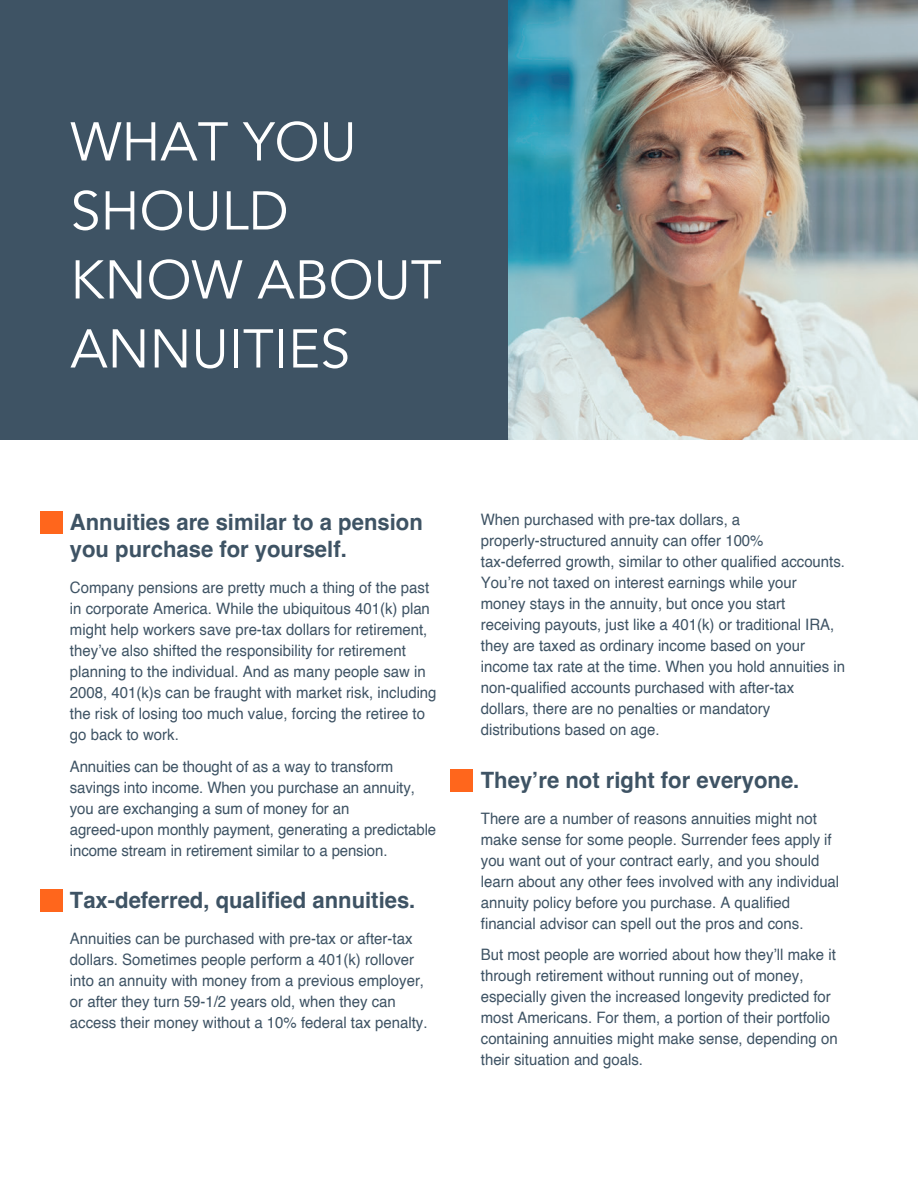
<style>
.page{position:relative;width:918px;height:1188px;background:#fff}
.page>*{position:absolute;margin:0;border:0;box-sizing:border-box;transform-origin:0 0}
.t1{font:54px/69px "Avenir";color:#fff}
.t2{font:700 22.5px/27px "Helvetica";color:#3e5364}
.t3{font:15.75px/21px "Helvetica";color:#3e5364;scale:.95 1}
</style>
<div class="page">
<img style="left:508px;top:0;width:410px;height:440px">
<div style="left:0;top:0;width:508px;height:440px;background:#3e5364"></div>
<div style="left:40px;top:511px;width:23px;height:23px;background:#ff661c"></div>
<div style="left:40px;top:889px;width:23px;height:23px;background:#ff661c"></div>
<div style="left:450px;top:769px;width:23px;height:23px;background:#ff661c"></div>
<h1 class="t1" style="left:70px;top:108px;width:373px">WHAT YOU<br>SHOULD<br>KNOW ABOUT<br>ANNUITIES</h1>
<h2 class="t2" style="left:70px;top:511px;width:354px">Annuities are similar to a pension you purchase for yourself.</h2>
<p class="t3" style="left:70px;top:578px;width:388px">Company pensions are pretty much a thing of the past in corporate America. While the ubiquitous 401(k) plan might help workers save pre-tax dollars for retirement, they’ve also shifted the responsibility for retirement planning to the individual. And as many people saw in 2008, 401(k)s can be fraught with market risk, including the risk of losing too much value, forcing the retiree to go back to work.</p>
<p class="t3" style="left:70px;top:756px;width:387px">Annuities can be thought of as a way to transform savings into income. When you purchase an annuity, you are exchanging a sum of money for an agreed-upon monthly payment, generating a predictable income stream in retirement similar to a pension.</p>
<h2 class="t2" style="left:70px;top:889px;width:347px">Tax-deferred, qualified annuities.</h2>
<p class="t3" style="left:70px;top:929px;width:378px">Annuities can be purchased with pre-tax or after-tax dollars. Sometimes people perform a 401(k) rollover into an annuity with money from a previous employer, or after they turn 59-1/2 years old, when they can access their money without a 10% federal tax penalty.</p>
<p class="t3" style="left:481px;top:510px;width:385px">When purchased with pre-tax dollars, a properly-structured annuity can offer 100% tax-deferred growth, similar to other qualified accounts.<br>You’re not taxed on interest earnings while your money stays in the annuity, but once you start receiving payouts, just like a 401(k) or traditional IRA, they are taxed as ordinary income based on your income tax rate at the time. When you hold annuities in non-qualified accounts purchased with after-tax dollars, there are no penalties or mandatory distributions based on age.</p>
<h2 class="t2" style="left:481px;top:769px;width:320px">They’re not right for everyone.</h2>
<p class="t3" style="left:481px;top:808px;width:379px">There are a number of reasons annuities might not make sense for some people. Surrender fees apply if you want out of your contract early, and you should learn about any other fees involved with any individual annuity policy before you purchase. A qualified financial advisor can spell out the pros and cons.</p>
<p class="t3" style="left:481px;top:945px;width:377px">But most people are worried about how they’ll make it through retirement without running out of money, especially given the increased longevity predicted for most Americans. For them, a portion of their portfolio containing annuities might make sense, depending on their situation and goals.</p>
</div>
